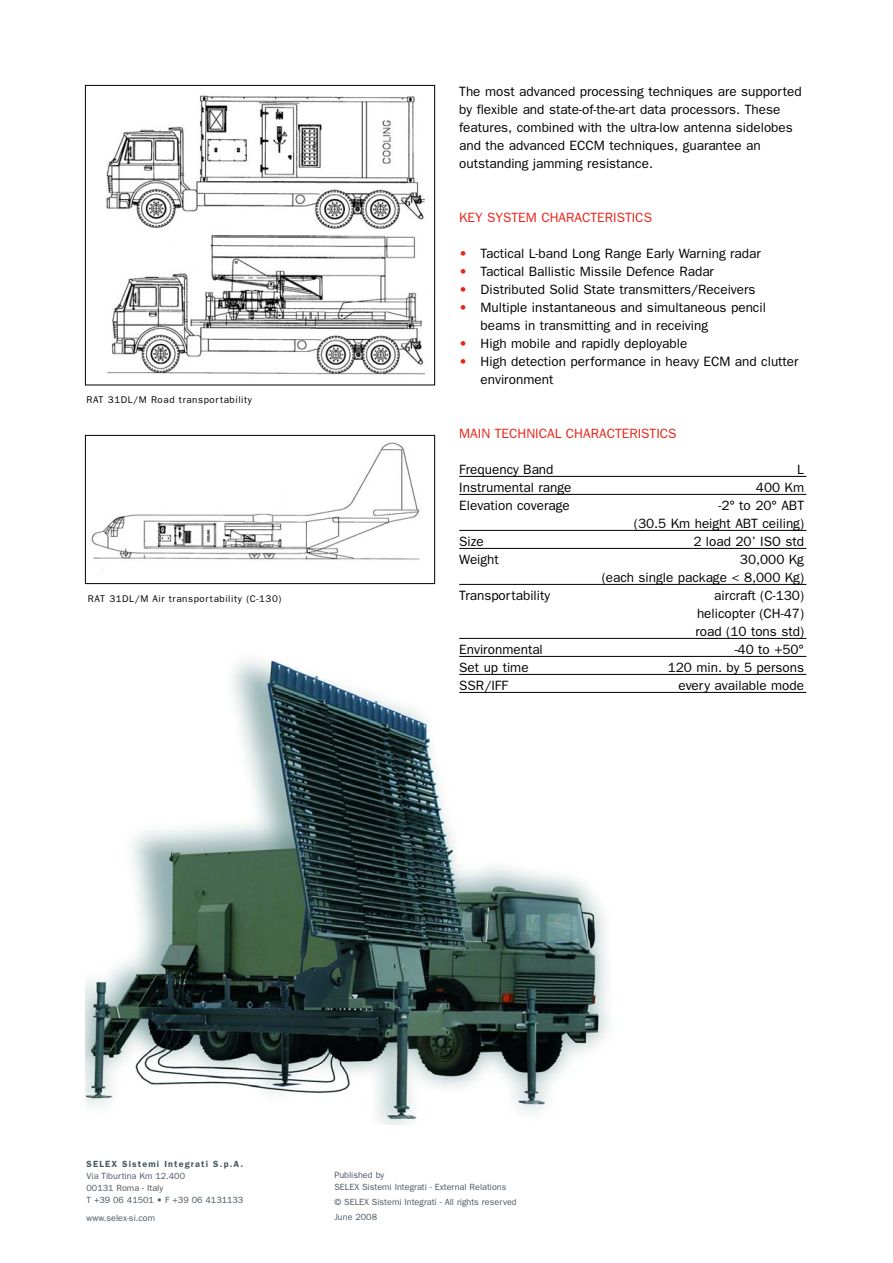
<style>
.page{position:relative;width:893px;height:1263px;background:#fff}
.page>*{position:absolute;margin:0;border:0;box-sizing:border-box;transform-origin:0 0}
.t1{font:13.5px/18px "Franklin Gothic";color:#000}
.t2{font:13.5px "Franklin Gothic";color:#e92317}
.t3{font:9.75px "Franklin Gothic";letter-spacing:.06em;color:#000}
.t4{font:9px/12px "Franklin Gothic";color:#485761}
.t5{font:600 9px "Franklin Gothic";letter-spacing:.125em;color:#485761}
.s1{color:#e92317}
</style>
<div class="page">
<img style="left:85px;top:655px;width:544px;height:469px">
<hr style="left:459px;top:476px;width:347px;height:1px;background:#000">
<hr style="left:459px;top:494px;width:347px;height:1px;background:#000">
<hr style="left:459px;top:530px;width:347px;height:1px;background:#000">
<hr style="left:459px;top:548px;width:347px;height:1px;background:#000">
<hr style="left:459px;top:584px;width:347px;height:1px;background:#000">
<hr style="left:459px;top:638px;width:347px;height:1px;background:#000">
<hr style="left:459px;top:656px;width:347px;height:1px;background:#000">
<hr style="left:459px;top:674px;width:347px;height:1px;background:#000">
<hr style="left:459px;top:692px;width:347px;height:1px;background:#000">
<img style="left:106px;top:95px;width:320px;height:280px">
<div style="left:85px;top:85px;width:350px;height:300px;border:1px solid #000"></div>
<img style="left:91px;top:442px;width:329px;height:129px">
<div style="left:85px;top:435px;width:350px;height:149px;border:1px solid #000"></div>
<p class="t3" style="left:86px;top:394px;width:167px">RAT 31DL/M Road transportability</p>
<p class="t3" style="left:88px;top:593px;width:195px">RAT 31DL/M Air transportability (C-130)</p>
<p class="t1" style="left:459px;top:82px;width:344px">The most advanced processing techniques are supported by flexible and state-of-the-art data processors. These features, combined with the ultra-low antenna sidelobes and the advanced ECCM techniques, guarantee an outstanding jamming resistance.</p>
<p class="t2" style="left:459px;top:209px;width:194px">KEY SYSTEM CHARACTERISTICS</p>
<p class="t1" style="left:459px;top:244px;width:303px"><span class="s1">•</span> Tactical L-band Long Range Early Warning radar</p>
<p class="t1" style="left:459px;top:262px;width:256px"><span class="s1">•</span> Tactical Ballistic Missile Defence Radar</p>
<p class="t1" style="left:459px;top:280px;width:298px"><span class="s1">•</span> Distributed Solid State transmitters/Receivers</p>
<p class="t1" style="left:480px;top:298px;width:287px;text-indent:-21px"><span class="s1">•</span> Multiple instantaneous and simultaneous pencil beams in transmitting and in receiving</p>
<p class="t1" style="left:459px;top:334px;width:230px"><span class="s1">•</span> High mobile and rapidly deployable</p>
<p class="t1" style="left:480px;top:352px;width:320px;text-indent:-21px"><span class="s1">•</span> High detection performance in heavy ECM and clutter environment</p>
<p class="t2" style="left:459px;top:425px;width:219px">MAIN TECHNICAL CHARACTERISTICS</p>
<p class="t1" style="left:459px;top:460px;width:96px">Frequency Band</p>
<p class="t1" style="left:797px;top:460px;width:8px">L</p>
<p class="t1" style="left:459px;top:478px;width:114px">Instrumental range</p>
<p class="t1" style="left:756px;top:478px;width:50px">400 Km</p>
<p class="t1" style="left:459px;top:496px;width:112px">Elevation coverage</p>
<p class="t1" style="left:634px;top:496px;width:172px;text-align:right">-2° to 20° ABT<br>(30.5 Km height ABT ceiling)</p>
<p class="t1" style="left:459px;top:532px;width:26px">Size</p>
<p class="t1" style="left:693px;top:532px;width:112px">2 load 20’ ISO std</p>
<p class="t1" style="left:459px;top:550px;width:41px">Weight</p>
<p class="t1" style="left:602px;top:550px;width:204px;text-align:right">30,000 Kg<br>(each single package &lt; 8,000 Kg)</p>
<p class="t1" style="left:459px;top:586px;width:92px">Transportability</p>
<p class="t1" style="left:695px;top:586px;width:110px;text-align:justify;text-indent:19px">aircraft (C-130) helicopter (CH-47) road (10 tons std)</p>
<p class="t1" style="left:459px;top:640px;width:85px">Environmental</p>
<p class="t1" style="left:735px;top:640px;width:71px">-40 to +50°</p>
<p class="t1" style="left:459px;top:658px;width:71px">Set up time</p>
<p class="t1" style="left:668px;top:658px;width:138px">120 min. by 5 persons</p>
<p class="t1" style="left:459px;top:676px;width:50px">SSR/IFF</p>
<p class="t1" style="left:678px;top:676px;width:127px">every available mode</p>
<p class="t5" style="left:87px;top:1158px;width:158px">SELEX Sistemi Integrati S.p.A.</p>
<p class="t4" style="left:87px;top:1170px;width:158px">Via Tiburtina Km 12.400<br>00131 Roma - Italy<br>T +39 06 41501 • F +39 06 4131133</p>
<p class="t4" style="left:87px;top:1212px;width:70px">www.selex-si.com</p>
<p class="t4" style="left:334px;top:1169px;width:174px">Published by<br>SELEX Sistemi Integrati - External Relations</p>
<p class="t4" style="left:334px;top:1194px;width:184px;line-height:15px">© SELEX Sistemi Integrati - All rights reserved<br>June 2008</p>
</div>
